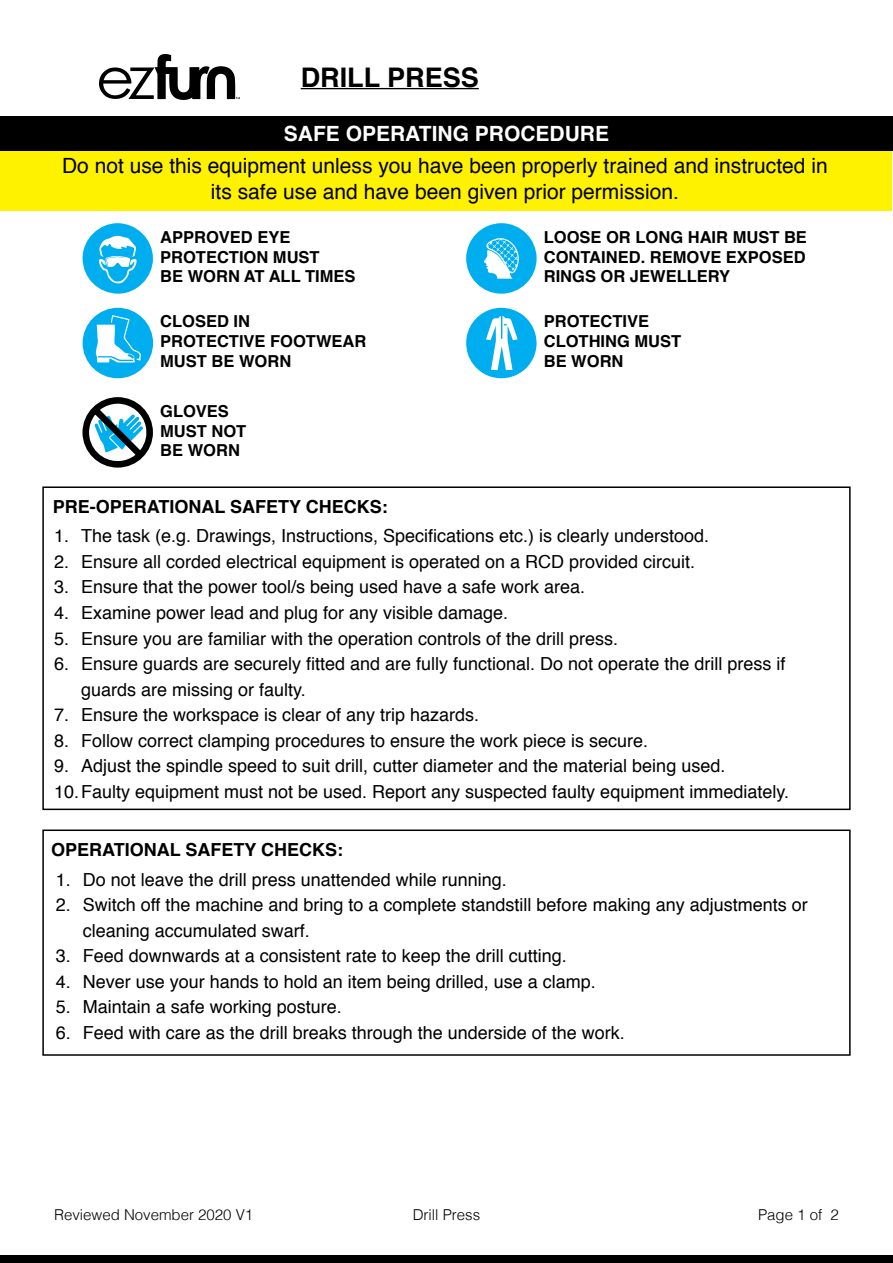
<style>
.page{position:relative;width:893px;height:1263px;background:#fff}
.page>*{position:absolute;margin:0;border:0;box-sizing:border-box;transform-origin:0 0}
.t1{font:700 27px "Helvetica";color:#000}
.t2{font:21px/25.2px "Helvetica";color:#000;text-align:center}
.t3{font:700 21px "Helvetica";color:#fff}
.t4{font:18px/25.5px "Helvetica";color:#000}
.t5{font:700 18px "Helvetica";color:#000}
.t6{font:700 16.5px/19.8px "Helvetica";color:#000}
.t7{font:300 15px "Helvetica";color:#000}
</style>
<div class="page">
<div style="left:0;top:151px;width:891px;height:59px;background:#fff200"></div>
<hr style="left:301px;top:88px;width:178px;height:1px;background:#000">
<div style="left:0;top:116px;width:893px;height:35px;background:#000"></div>
<div style="left:42px;top:486px;width:809px;height:324px;border:2px solid #000"></div>
<svg style="left:99px;top:54px;width:141px;height:46px"></svg>
<svg style="left:83px;top:223px;width:70px;height:71px"></svg>
<svg style="left:466px;top:223px;width:71px;height:71px"></svg>
<svg style="left:83px;top:308px;width:70px;height:70px"></svg>
<svg style="left:466px;top:308px;width:71px;height:70px"></svg>
<div style="left:0;top:1256px;width:893px;height:7px;background:#000"></div>
<svg style="left:82px;top:397px;width:71px;height:71px"></svg>
<div style="left:42px;top:829px;width:809px;height:227px;border:2px solid #000"></div>
<h1 class="t1" style="left:301px;top:55px;width:180px">DRILL PRESS</h1>
<p class="t3" style="left:284px;top:116px;width:327px">SAFE OPERATING PROCEDURE</p>
<p class="t2" style="left:62px;top:154px;width:767px">Do not use this equipment unless you have been properly trained and instructed in its safe use and have been given prior permission.</p>
<p class="t6" style="left:160px;top:227px;width:197px">APPROVED EYE<br>PROTECTION MUST<br>BE WORN AT ALL TIMES</p>
<p class="t6" style="left:544px;top:227px;width:265px;text-align:justify">LOOSE OR LONG HAIR MUST BE CONTAINED. REMOVE EXPOSED RINGS OR JEWELLERY</p>
<p class="t6" style="left:160px;top:312px;width:208px">CLOSED IN<br>PROTECTIVE FOOTWEAR<br>MUST BE WORN</p>
<p class="t6" style="left:544px;top:312px;width:139px">PROTECTIVE<br>CLOTHING MUST<br>BE WORN</p>
<p class="t6" style="left:160px;top:401px;width:88px">GLOVES<br>MUST NOT<br>BE WORN</p>
<p class="t5" style="left:53px;top:492px;width:337px">PRE-OPERATIONAL SAFETY CHECKS:</p>
<p class="t4" style="left:54px;top:524px;width:657px">1. The task (e.g. Drawings, Instructions, Specifications etc.) is clearly understood.</p>
<p class="t4" style="left:54px;top:549px;width:643px">2. Ensure all corded electrical equipment is operated on a RCD provided circuit.</p>
<p class="t4" style="left:54px;top:575px;width:533px">3. Ensure that the power tool/s being used have a safe work area.</p>
<p class="t4" style="left:54px;top:600px;width:456px">4. Examine power lead and plug for any visible damage.</p>
<p class="t4" style="left:54px;top:626px;width:566px">5. Ensure you are familiar with the operation controls of the drill press.</p>
<p class="t4" style="left:81px;top:651px;width:706px;text-indent:-27px">6. Ensure guards are securely fitted and are fully functional. Do not operate the drill press if guards are missing or faulty.</p>
<p class="t4" style="left:54px;top:702px;width:427px">7. Ensure the workspace is clear of any trip hazards.</p>
<p class="t4" style="left:54px;top:728px;width:596px">8. Follow correct clamping procedures to ensure the work piece is secure.</p>
<p class="t4" style="left:54px;top:753px;width:737px">9. Adjust the spindle speed to suit drill, cutter diameter and the material being used.<br>10.Faulty equipment must not be used. Report any suspected faulty equipment immediately.</p>
<p class="t5" style="left:51px;top:835px;width:294px">OPERATIONAL SAFETY CHECKS:</p>
<p class="t4" style="left:56px;top:867px;width:453px">1. Do not leave the drill press unattended while running.</p>
<p class="t4" style="left:83px;top:892px;width:727px;text-indent:-27px">2. Switch off the machine and bring to a complete standstill before making any adjustments or cleaning accumulated swarf.</p>
<p class="t4" style="left:56px;top:943px;width:513px">3. Feed downwards at a consistent rate to keep the drill cutting.</p>
<p class="t4" style="left:56px;top:969px;width:542px">4. Never use your hands to hold an item being drilled, use a clamp.</p>
<p class="t4" style="left:56px;top:994px;width:288px">5. Maintain a safe working posture.</p>
<p class="t4" style="left:56px;top:1020px;width:571px">6. Feed with care as the drill breaks through the underside of the work.</p>
<p class="t7" style="left:54px;top:1202px;width:201px">Reviewed November 2020 V1</p>
<p class="t7" style="left:413px;top:1202px;width:69px">Drill Press</p>
<p class="t7" style="left:758px;top:1202px;width:82px">Page 1 of 2</p>
</div>
